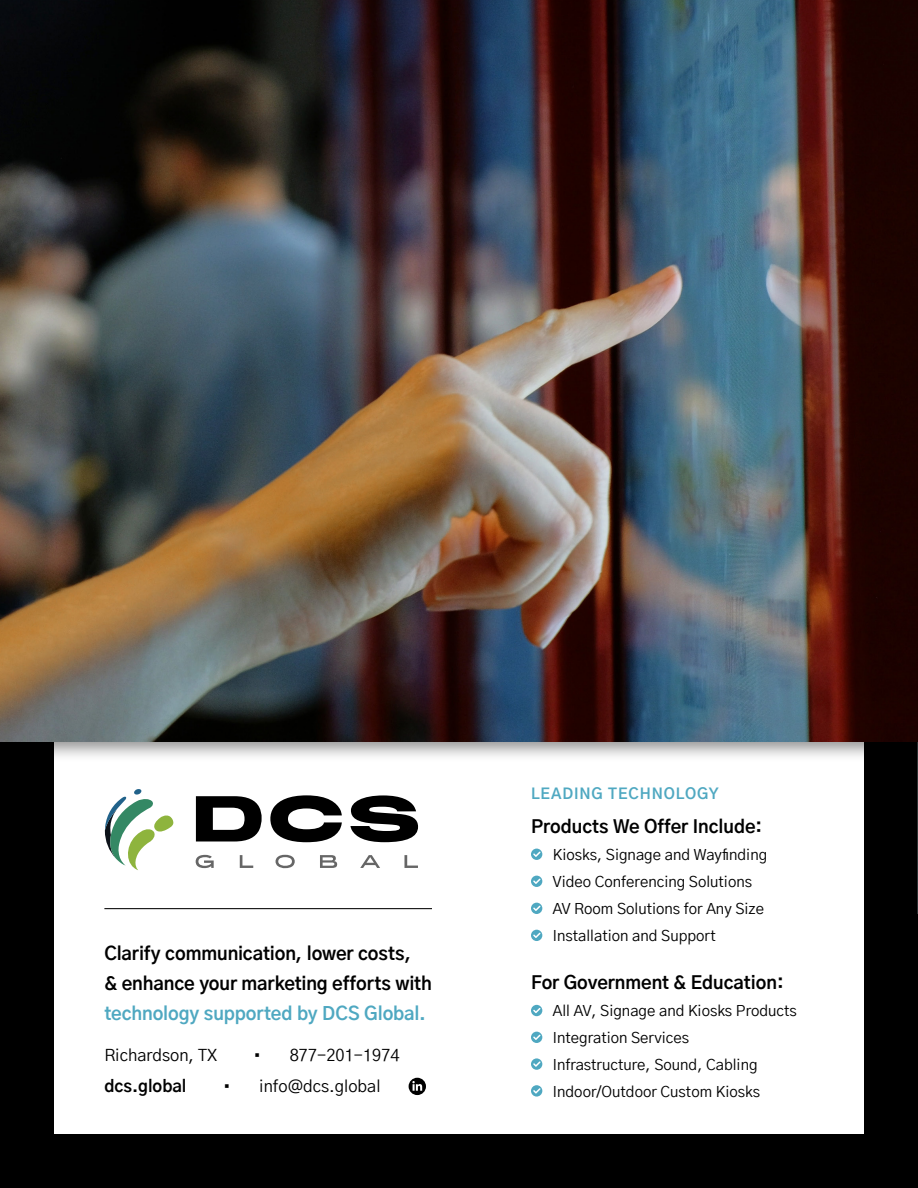
<style>
.page{position:relative;width:918px;height:1188px;background:#fff}
.page>*{position:absolute;margin:0;border:0;box-sizing:border-box;transform-origin:0 0}
.t1{font:700 18.3px/30px "Gothic A1";letter-spacing:-.005em;color:#000}
.t2{font:700 18.3px "Gothic A1";letter-spacing:-.005em;color:#4fa8c1}
.t3{font:700 18px "Gothic A1";color:#000}
.t4{font:16.5px "Gothic A1";color:#000}
.t5{font:700 16.5px "Gothic A1";color:#000}
.t6{font:15px/27px "Gothic A1";color:#000}
.t7{font:700 15px "Gothic A1";letter-spacing:.06em;color:#4fa8c1}
</style>
<div class="page">
<div style="left:0;top:673px;width:918px;height:515px;background:#000"></div>
<div style="left:54px;top:726px;width:810px;height:408px;background:#fff"></div>
<img style="left:917px;top:763px;width:1px;height:150px">
<div style="left:0;top:0;width:918px;height:763px;background:#000;opacity:.45"></div>
<img style="left:0;top:0;width:918px;height:742px">
<div style="left:409px;top:1078px;width:17px;height:17px;background:#000;border-radius:50%"></div>
<svg style="left:412px;top:1081px;width:10px;height:10px"></svg>
<svg style="left:105px;top:789px;width:69px;height:81px"></svg>
<svg style="left:196px;top:796px;width:66px;height:45px"></svg>
<svg style="left:270px;top:795px;width:72px;height:47px"></svg>
<svg style="left:350px;top:795px;width:68px;height:47px"></svg>
<svg style="left:240px;top:855px;width:13px;height:13px"></svg>
<svg style="left:276px;top:855px;width:104px;height:55px"></svg>
<svg style="left:404px;top:855px;width:14px;height:13px"></svg>
<svg style="left:196px;top:855px;width:18px;height:13px"></svg>
<div style="left:531px;top:849px;width:11px;height:11px;background:#4fa8c1;border-radius:50%"></div>
<svg style="left:533px;top:852px;width:7px;height:5px"></svg>
<div style="left:531px;top:876px;width:11px;height:11px;background:#4fa8c1;border-radius:50%"></div>
<svg style="left:533px;top:879px;width:7px;height:5px"></svg>
<div style="left:531px;top:903px;width:11px;height:11px;background:#4fa8c1;border-radius:50%"></div>
<svg style="left:533px;top:906px;width:7px;height:5px"></svg>
<div style="left:531px;top:930px;width:11px;height:11px;background:#4fa8c1;border-radius:50%"></div>
<svg style="left:533px;top:933px;width:7px;height:5px"></svg>
<div style="left:531px;top:1005px;width:11px;height:11px;background:#4fa8c1;border-radius:50%"></div>
<svg style="left:533px;top:1008px;width:7px;height:5px"></svg>
<div style="left:531px;top:1032px;width:11px;height:11px;background:#4fa8c1;border-radius:50%"></div>
<svg style="left:533px;top:1035px;width:7px;height:5px"></svg>
<svg style="left:531px;top:1058px;width:11px;height:12px"></svg>
<svg style="left:533px;top:1061px;width:7px;height:6px"></svg>
<svg style="left:531px;top:1085px;width:11px;height:12px"></svg>
<svg style="left:533px;top:1088px;width:7px;height:6px"></svg>
<hr style="left:104px;top:908px;width:328px;height:1px;background:#000">
<p class="t1" style="left:104px;top:939px;width:329px">Clarify communication, lower costs,<br>&amp; enhance your marketing efforts with</p>
<p class="t2" style="left:104px;top:1005px;width:323px">technology supported by DCS Global.</p>
<p class="t4" style="left:104px;top:1048px;width:114px">Richardson, TX</p>
<p class="t4" style="left:253px;top:1048px;width:148px">• 877-201-1974</p>
<p class="t5" style="left:104px;top:1079px;width:84px">dcs.global</p>
<p class="t4" style="left:223px;top:1079px;width:159px">• info@dcs.global</p>
<p class="t7" style="left:531px;top:787px;width:189px">LEADING TECHNOLOGY</p>
<p class="t3" style="left:531px;top:818px;width:233px">Products We Offer Include:</p>
<p class="t6" style="left:553px;top:842px;width:216px">Kiosks, Signage and Wayfinding<br>Video Conferencing Solutions<br>AV Room Solutions for Any Size<br>Installation and Support</p>
<p class="t3" style="left:531px;top:974px;width:254px">For Government &amp; Education:</p>
<p class="t6" style="left:553px;top:998px;width:245px">All AV, Signage and Kiosks Products<br>Integration Services<br>Infrastructure, Sound, Cabling<br>Indoor/Outdoor Custom Kiosks</p>
</div>
